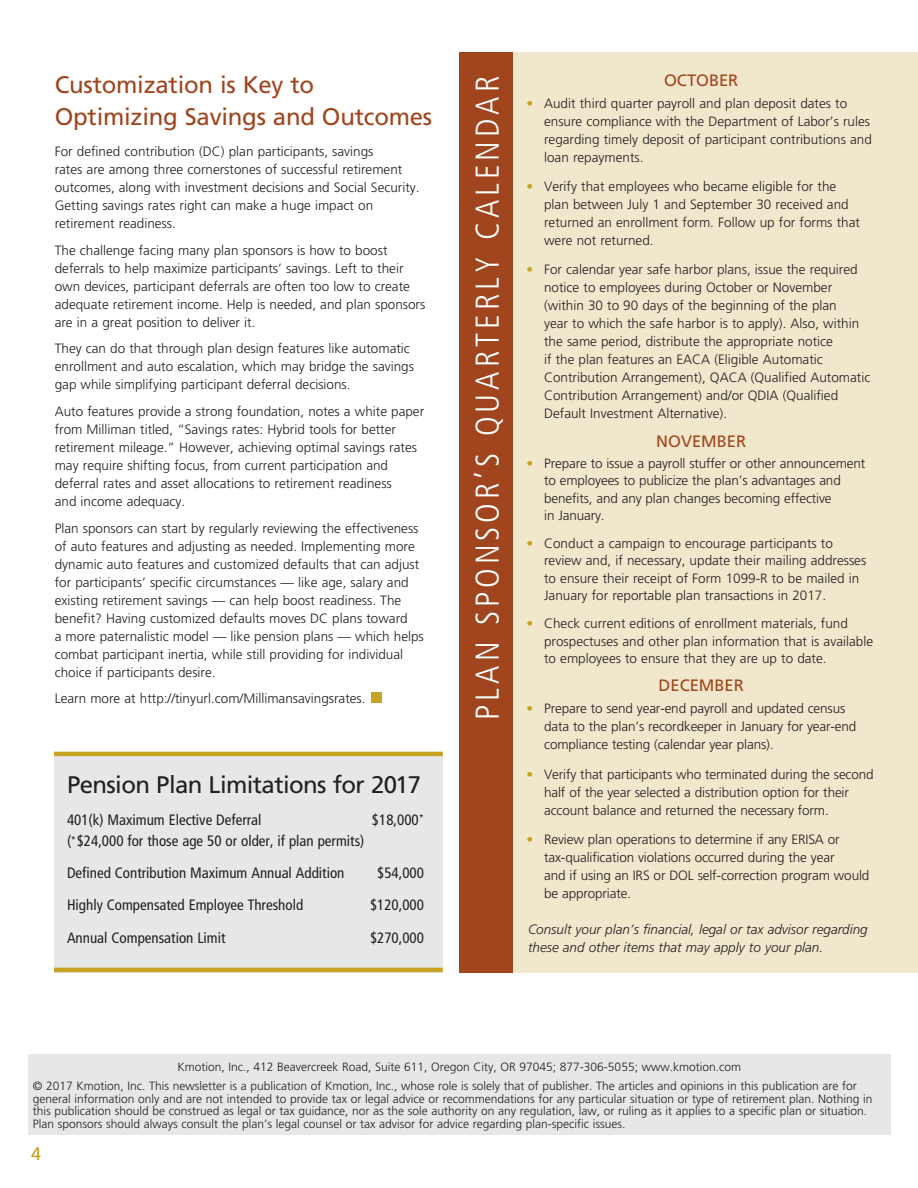
<style>
.page{position:relative;width:918px;height:1188px;background:#fff}
.page>*{position:absolute;margin:0;border:0;box-sizing:border-box;transform-origin:0 0}
.Body_Copy{font:300 condensed 33px "Frutiger LT Std";letter-spacing:.12em;color:#fff}
.story_title{font:24px/31.5px "Frutiger";letter-spacing:-.01em;color:#a0451d}
.t1{font:24px "Frutiger";letter-spacing:-.025em;color:#231f20}
.t2{font:18px "Frutiger";color:#c6a321}
.Calendar_Month{font:16.5px "Frutiger";color:#a0451d}
.Body_Copy-2{font:condensed 15px "Frutiger LT Std";color:#231f20}
.Body_Copy-3{font:300 13.5px/18px "Frutiger";color:#231f20}
.Body_Copy-4{font:italic 300 13.5px/18px "Frutiger";color:#231f20}
.Body_Copy-5{font:300 12px/12.8px "Frutiger";color:#231f20}
.s1{font-size:10.5px}
.s2{color:#c6a321}
</style>
<div class="page">
<div style="left:371px;top:692px;width:11px;height:11px;background:#c6a321"></div>
<div style="left:461px;top:52px;width:457px;height:920px;background:#f1e7cc"></div>
<div style="left:459px;top:52px;width:54px;height:920px;background:#a0451d"></div>
<div style="left:28px;top:1054px;width:862px;height:81px;background:#e6e7e9"></div>
<div style="left:54px;top:752px;width:389px;height:220px;background:#e6e7e9"></div>
<hr style="left:54px;top:968px;width:389px;height:4px;background:#c6a321">
<hr style="left:54px;top:752px;width:389px;height:4px;background:#c6a321">
<p class="story_title" style="left:55px;top:69px;width:379px">Customization is Key to<br>Optimizing Savings and Outcomes</p>
<p class="Body_Copy-3" style="left:55px;top:142px;width:366px">For defined contribution (DC) plan participants, savings<br>rates are among three cornerstones of successful retirement outcomes, along with investment decisions and Social Security.<br>Getting savings rates right can make a huge impact on retirement readiness.</p>
<p class="Body_Copy-3" style="left:55px;top:241px;width:372px">The challenge facing many plan sponsors is how to boost deferrals to help maximize participants’ savings. Left to their own devices, participant deferrals are often too low to create adequate retirement income. Help is needed, and plan sponsors are in a great position to deliver it.</p>
<p class="Body_Copy-3" style="left:55px;top:340px;width:361px">They can do that through plan design features like automatic enrollment and auto escalation, which may bridge the savings gap while simplifying participant deferral decisions.</p>
<p class="Body_Copy-3" style="left:55px;top:402px;width:371px">Auto features provide a strong foundation, notes a white paper from Milliman titled, “Savings rates: Hybrid tools for better retirement mileage.” However, achieving optimal savings rates may require shifting focus, from current participation and deferral rates and asset allocations to retirement readiness<br>and income adequacy.</p>
<p class="Body_Copy-3" style="left:55px;top:519px;width:371px">Plan sponsors can start by regularly reviewing the effectiveness of auto features and adjusting as needed. Implementing more dynamic auto features and customized defaults that can adjust for participants’ specific circumstances — like age, salary and existing retirement savings — can help boost readiness. The benefit? Having customized defaults moves DC plans toward<br>a more paternalistic model — like pension plans — which helps combat participant inertia, while still providing for individual choice if participants desire.</p>
<p class="Body_Copy-3" style="left:55px;top:690px;width:312px">Learn more at http://tinyurl.com/Millimansavingsrates.</p>
<p class="t1" style="left:67px;top:771px;width:356px">Pension Plan Limitations for 2017</p>
<p class="Body_Copy-2" style="left:67px;top:811px;width:196px">401(k) Maximum Elective Deferral</p>
<p class="Body_Copy-2" style="left:372px;top:811px;width:54px">$18,000<sup>*</sup></p>
<p class="Body_Copy-2" style="left:67px;top:832px;width:299px">(<span class="s1">*</span>$24,000 for those age 50 or older, if plan permits)</p>
<p class="Body_Copy-2" style="left:67px;top:864px;width:279px">Defined Contribution Maximum Annual Addition</p>
<p class="Body_Copy-2" style="left:377px;top:864px;width:48px">$54,000</p>
<p class="Body_Copy-2" style="left:67px;top:896px;width:238px">Highly Compensated Employee Threshold</p>
<p class="Body_Copy-2" style="left:370px;top:896px;width:55px">$120,000</p>
<p class="Body_Copy-2" style="left:67px;top:929px;width:160px">Annual Compensation Limit</p>
<p class="Body_Copy-2" style="left:370px;top:929px;width:55px">$270,000</p>
<p class="Body_Copy" style="left:469px;top:720px;width:645px;rotate:-90deg">PLAN SPONSOR’S QUARTERLY CALENDAR</p>
<p class="Calendar_Month" style="left:664px;top:70px;width:76px">OCTOBER</p>
<p class="Body_Copy-3" style="left:544px;top:94px;width:329px;text-indent:-18px"><span class="s2">•</span> Audit third quarter payroll and plan deposit dates to ensure compliance with the Department of Labor’s rules regarding timely deposit of participant contributions and loan repayments.</p>
<p class="Body_Copy-3" style="left:544px;top:178px;width:317px;text-indent:-18px"><span class="s2">•</span> Verify that employees who became eligible for the plan between July 1 and September 30 received and returned an enrollment form. Follow up for forms that were not returned.</p>
<p class="Body_Copy-3" style="left:544px;top:261px;width:328px;text-indent:-18px"><span class="s2">•</span> For calendar year safe harbor plans, issue the required notice to employees during October or November (within 30 to 90 days of the beginning of the plan<br>year to which the safe harbor is to apply). Also, within the same period, distribute the appropriate notice<br>if the plan features an EACA (Eligible Automatic Contribution Arrangement), QACA (Qualified Automatic Contribution Arrangement) and/or QDIA (Qualified Default Investment Alternative).</p>
<p class="Calendar_Month" style="left:656px;top:431px;width:91px">NOVEMBER</p>
<p class="Body_Copy-3" style="left:544px;top:455px;width:323px;line-height:17.2px;text-indent:-18px"><span class="s2">•</span> Prepare to issue a payroll stuffer or other announcement to employees to publicize the plan’s advantages and benefits, and any plan changes becoming effective<br>in January.</p>
<p class="Body_Copy-3" style="left:544px;top:535px;width:324px;line-height:17.2px;text-indent:-18px"><span class="s2">•</span> Conduct a campaign to encourage participants to review and, if necessary, update their mailing addresses to ensure their receipt of Form 1099-R to be mailed in January for reportable plan transactions in 2017.</p>
<p class="Body_Copy-3" style="left:544px;top:615px;width:330px;line-height:17.2px;text-indent:-18px"><span class="s2">•</span> Check current editions of enrollment materials, fund prospectuses and other plan information that is available to employees to ensure that they are up to date.</p>
<p class="Calendar_Month" style="left:659px;top:676px;width:87px">DECEMBER</p>
<p class="Body_Copy-3" style="left:544px;top:700px;width:314px;text-indent:-18px"><span class="s2">•</span> Prepare to send year-end payroll and updated census data to the plan’s recordkeeper in January for year-end compliance testing (calendar year plans).</p>
<p class="Body_Copy-3" style="left:544px;top:765px;width:331px;text-indent:-18px"><span class="s2">•</span> Verify that participants who terminated during the second half of the year selected a distribution option for their account balance and returned the necessary form.</p>
<p class="Body_Copy-3" style="left:544px;top:830px;width:327px;text-indent:-18px"><span class="s2">•</span> Review plan operations to determine if any ERISA or tax-qualification violations occurred during the year<br>and if using an IRS or DOL self-correction program would be appropriate.</p>
<p class="Body_Copy-4" style="left:528px;top:920px;width:341px">Consult your plan’s financial, legal or tax advisor regarding these and other items that may apply to your plan.</p>
<p class="Body_Copy-5" style="left:177px;top:1060px;width:565px">Kmotion, Inc., 412 Beavercreek Road, Suite 611, Oregon City, OR 97045; 877-306-5055; www.kmotion.com</p>
<p class="Body_Copy-5" style="left:33px;top:1079px;width:841px">© 2017 Kmotion, Inc. This newsletter is a publication of Kmotion, Inc., whose role is solely that of publisher. The articles and opinions in this publication are for general information only and are not intended to provide tax or legal advice or recommendations for any particular situation or type of retirement plan. Nothing in this publication should be construed as legal or tax guidance, nor as the sole authority on any regulation, law, or ruling as it applies to a specific plan or situation.<br>Plan sponsors should always consult the plan’s legal counsel or tax advisor for advice regarding plan-specific issues.</p>
<p class="t2" style="left:31px;top:1143px;width:12px">4</p>
</div>
